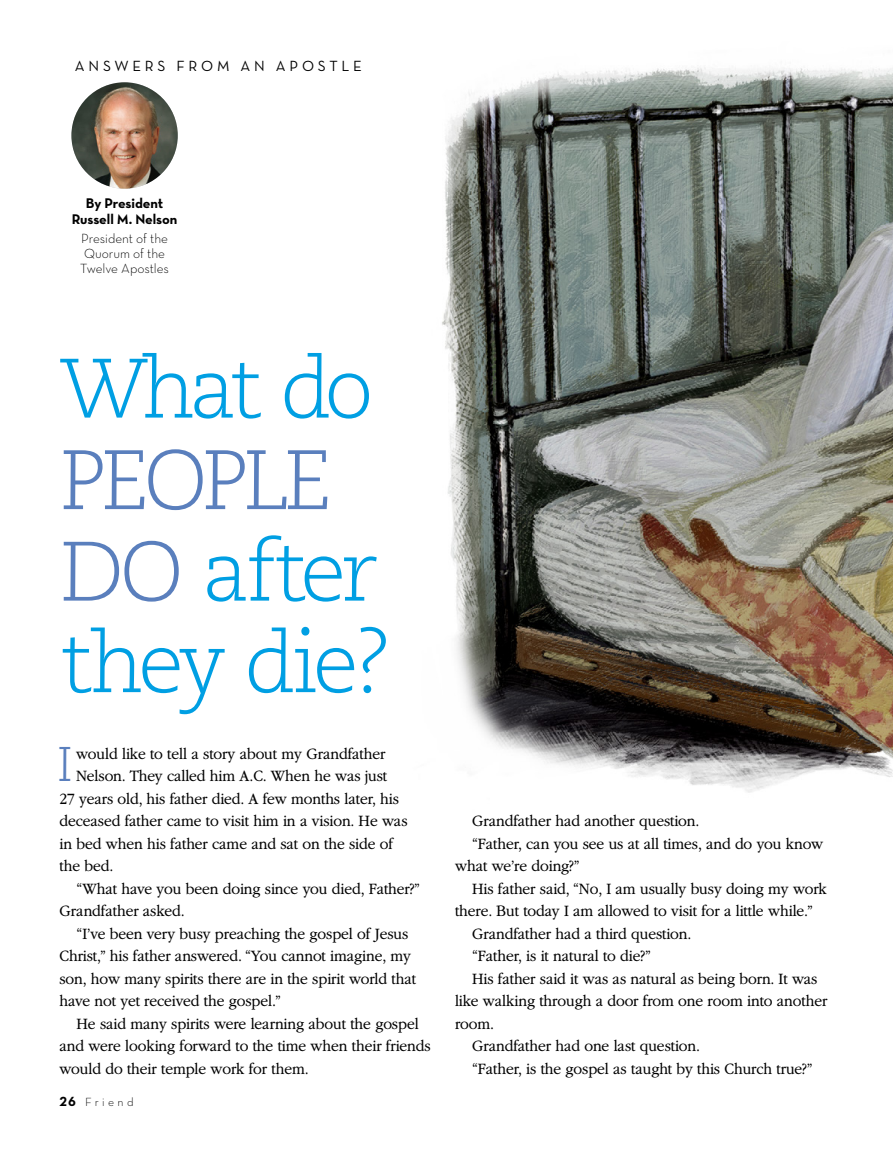
<style>
.page{position:relative;width:893px;height:1161px;background:#fff}
.page>*{position:absolute;margin:0;border:0;box-sizing:border-box;transform-origin:0 0}
.t1{font:300 84px/91.5px "Caecilialds Std";letter-spacing:-.065em;color:#009fe3}
.ARTCL_para_first_reg{font:300 48.6px "Caecilialds Std";color:#5a7fbd}
.ARTCL_para_regular{font:300 16.5px/22.5px "Garamondlds Lat Plus";letter-spacing:-.01em;color:#000;scale:.95 1}
.ARTCL_para_first_reg-2{font:300 16.5px "Garamondlds Lat Plus";letter-spacing:-.01em;color:#000;scale:.95 1}
.t2{font:15px "Neutralds Lat Book Alt";letter-spacing:.25em;color:#000}
.ARTCL-BY_para_first{font:14.25px/15.8px "Neutralds Lat Bold Alt";letter-spacing:-.005em;color:#000;text-align:center}
.ARTCL-BY_para{font:13.5px/15px "Neutralds Lat Light Alt";letter-spacing:-.005em;color:#000}
.Folio_L{font:12px "Neutralds Lat Light Alt";letter-spacing:.28em;color:#000}
.s1{font-family:"Neutralds Lat";font-weight:300}
.s2{color:#5a7fbd}
.s3{font-family:"Neutralds Lat Bold Alt";font-size:13.5px}
</style>
<div class="page">
<img style="left:71px;top:82px;width:107px;height:107px;border-radius:53px">
<img style="left:442px;top:67px;width:451px;height:726px">
<p class="t2" style="left:75px;top:55px;width:289px">ANSWERS FROM AN APOSTLE</p>
<p class="ARTCL-BY_para_first" style="left:72px;top:195px;width:107px">By President<br>Russell M. Nelson</p>
<p class="ARTCL-BY_para" style="left:80px;top:231px;width:90px">President of the<br><span class="s1">Q</span>uorum of the<br>Twelve Apostles</p>
<p class="t1" style="left:60px;top:346px;width:335px">What do<br><span class="s2">PEOPLE<br>DO</span> after they die?</p>
<p class="ARTCL_para_first_reg" style="left:57px;top:737px;width:18px">I</p>
<p class="ARTCL_para_first_reg-2" style="left:76px;top:741px;width:327px">would like to tell a story about my Grandfather</p>
<p class="ARTCL_para_first_reg-2" style="left:76px;top:764px;width:329px">Nelson. They called him A.C. When he was just</p>
<p class="ARTCL_para_first_reg-2" style="left:60px;top:786px;width:359px">27 years old, his father died. A few months later, his</p>
<p class="ARTCL_para_first_reg-2" style="left:60px;top:809px;width:368px">deceased father came to visit him in a vision. He was</p>
<p class="ARTCL_para_first_reg-2" style="left:60px;top:831px;width:353px">in bed when his father came and sat on the side of</p>
<p class="ARTCL_para_first_reg-2" style="left:60px;top:854px;width:58px">the bed.</p>
<p class="ARTCL_para_regular" style="left:60px;top:877px;width:381px;text-indent:17px">“What have you been doing since you died, Father?”<br>Grandfather asked.</p>
<p class="ARTCL_para_regular" style="left:60px;top:922px;width:377px;text-indent:17px">“I’ve been very busy preaching the gospel of Jesus Christ,” his father answered. “You cannot imagine, my son, how many spirits there are in the spirit world that have not yet received the gospel.”</p>
<p class="ARTCL_para_regular" style="left:60px;top:1012px;width:392px;text-indent:17px">He said many spirits were learning about the gospel and were looking forward to the time when their friends would do their temple work for them.</p>
<p class="Folio_L" style="left:60px;top:1093px;width:76px"><span class="s3">26</span> Friend</p>
<p class="ARTCL_para_regular" style="left:472px;top:809px;width:241px">Grandfather had another question.</p>
<p class="ARTCL_para_regular" style="left:455px;top:832px;width:389px;text-indent:17px">“Father, can you see us at all times, and do you know what we’re doing?”</p>
<p class="ARTCL_para_regular" style="left:455px;top:877px;width:393px;text-indent:17px">His father said, “No, I am usually busy doing my work there. But today I am allowed to visit for a little while.”</p>
<p class="ARTCL_para_regular" style="left:472px;top:922px;width:233px">Grandfather had a third question.</p>
<p class="ARTCL_para_regular" style="left:472px;top:944px;width:190px">“Father, is it natural to die?”</p>
<p class="ARTCL_para_regular" style="left:455px;top:967px;width:393px;text-indent:17px">His father said it was as natural as being born. It was like walking through a door from one room into another room.</p>
<p class="ARTCL_para_regular" style="left:472px;top:1034px;width:242px">Grandfather had one last question.</p>
<p class="ARTCL_para_regular" style="left:472px;top:1057px;width:360px">“Father, is the gospel as taught by this Church true?”</p>
</div>
